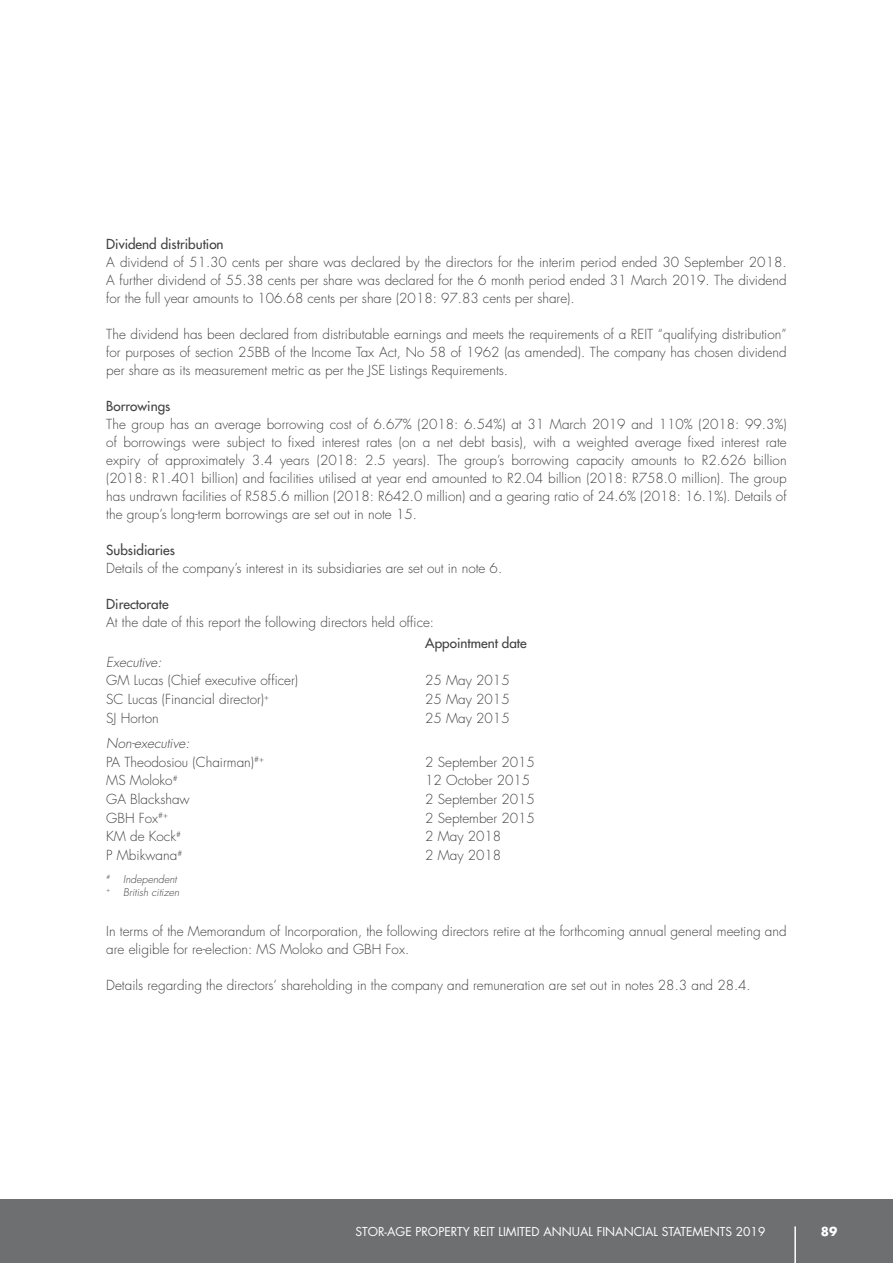
<style>
.page{position:relative;width:893px;height:1263px;background:#fff}
.page>*{position:absolute;margin:0;border:0;box-sizing:border-box;transform-origin:0 0}
.t1{font:300 13.5px/18px "Futura Std";color:#414142;text-align:justify}
.t2{font:500 13.5px "Futura Std";color:#414142}
.t3{font:italic 300 13.5px "Futura Std";color:#414142}
.t4{font:12px "Futura Std";color:#fff}
.t5{font:700 12px "Futura Std";color:#fff}
.t6{font:italic 300 10.5px "Futura Std";color:#414142}
.t7{font:italic 300 6.15px "Futura Std";color:#414142}
.s1{font-style:italic}
</style>
<div class="page">
<div style="left:0;top:1199px;width:893px;height:64px;background:#6d6f71"></div>
<hr style="left:794px;top:1226px;width:2px;height:37px;background:#fff">
<p class="t2" style="left:106px;top:236px;width:119px">Dividend distribution</p>
<p class="t1" style="left:106px;top:254px;width:682px">A dividend of 51.30 cents per share was declared by the directors for the interim period ended 30 September 2018.<br>A further dividend of 55.38 cents per share was declared for the 6 month period ended 31 March 2019. The dividend for the full year amounts to 106.68 cents per share (2018: 97.83 cents per share).</p>
<p class="t1" style="left:106px;top:326px;width:682px">The dividend has been declared from distributable earnings and meets the requirements of a REIT “qualifying distribution” for purposes of section 25BB of the Income Tax Act, No 58 of 1962 (as amended). The company has chosen dividend per share as its measurement metric as per the JSE Listings Requirements.</p>
<p class="t2" style="left:106px;top:398px;width:66px">Borrowings</p>
<p class="t1" style="left:106px;top:416px;width:682px">The group has an average borrowing cost of 6.67% (2018: 6.54%) at 31 March 2019 and 110% (2018: 99.3%) of borrowings were subject to fixed interest rates (on a net debt basis), with a weighted average fixed interest rate expiry of approximately 3.4 years (2018: 2.5 years). The group’s borrowing capacity amounts to R2.626 billion (2018: R1.401 billion) and facilities utilised at year end amounted to R2.04 billion (2018: R758.0 million). The group has undrawn facilities of R585.6 million (2018: R642.0 million) and a gearing ratio of 24.6% (2018: 16.1%). Details of the group’s long-term borrowings are set out in note 15.</p>
<p class="t2" style="left:106px;top:542px;width:70px">Subsidiaries</p>
<p class="t1" style="left:106px;top:560px;width:397px">Details of the company’s interest in its subsidiaries are set out in note 6.</p>
<p class="t2" style="left:106px;top:596px;width:64px">Directorate</p>
<p class="t1" style="left:106px;top:614px;width:329px">At the date of this report the following directors held office:</p>
<p class="t2" style="left:425px;top:635px;width:103px">Appointment date</p>
<p class="t3" style="left:106px;top:654px;width:57px">Executive:</p>
<p class="t1" style="left:106px;top:672px;width:193px">GM Lucas (Chief executive officer)</p>
<p class="t1" style="left:425px;top:672px;width:86px">25 May 2015</p>
<p class="t1" style="left:106px;top:691px;width:164px">SC Lucas (Financial director)<sup>+</sup></p>
<p class="t1" style="left:425px;top:691px;width:86px">25 May 2015</p>
<p class="t1" style="left:106px;top:709px;width:54px">SJ Horton</p>
<p class="t1" style="left:425px;top:709px;width:86px">25 May 2015</p>
<p class="t1" style="left:106px;top:734px;width:159px;line-height:18.8px"><span class="s1">Non-executive:<br></span>PA Theodosiou (Chairman)<sup>#+</sup></p>
<p class="t1" style="left:425px;top:753px;width:111px">2 September 2015</p>
<p class="t1" style="left:106px;top:772px;width:73px">MS Moloko<sup>#</sup></p>
<p class="t1" style="left:425px;top:772px;width:106px">12 October 2015</p>
<p class="t1" style="left:106px;top:790px;width:85px">GA Blackshaw</p>
<p class="t1" style="left:425px;top:790px;width:111px">2 September 2015</p>
<p class="t1" style="left:106px;top:809px;width:63px">GBH Fox<sup>#+</sup></p>
<p class="t1" style="left:425px;top:809px;width:111px">2 September 2015</p>
<p class="t1" style="left:106px;top:828px;width:76px">KM de Kock<sup>#</sup></p>
<p class="t1" style="left:425px;top:828px;width:78px">2 May 2018</p>
<p class="t1" style="left:106px;top:846px;width:77px">P Mbikwana<sup>#</sup></p>
<p class="t1" style="left:425px;top:846px;width:78px">2 May 2018</p>
<p class="t7" style="left:106px;top:873px;width:5px">#</p>
<p class="t6" style="left:123px;top:873px;width:55px">Independent</p>
<p class="t7" style="left:106px;top:886px;width:5px">+</p>
<p class="t6" style="left:123px;top:885px;width:57px">British citizen</p>
<p class="t1" style="left:106px;top:922px;width:682px">In terms of the Memorandum of Incorporation, the following directors retire at the forthcoming annual general meeting and are eligible for re-election: MS Moloko and GBH Fox.</p>
<p class="t1" style="left:106px;top:976px;width:646px">Details regarding the directors’ shareholding in the company and remuneration are set out in notes 28.3 and 28.4.</p>
<p class="t4" style="left:355px;top:1224px;width:411px">STOR-AGE PROPERTY REIT LIMITED ANNUAL FINANCIAL STATEMENTS 2019</p>
<p class="t5" style="left:821px;top:1223px;width:18px">89</p>
</div>
